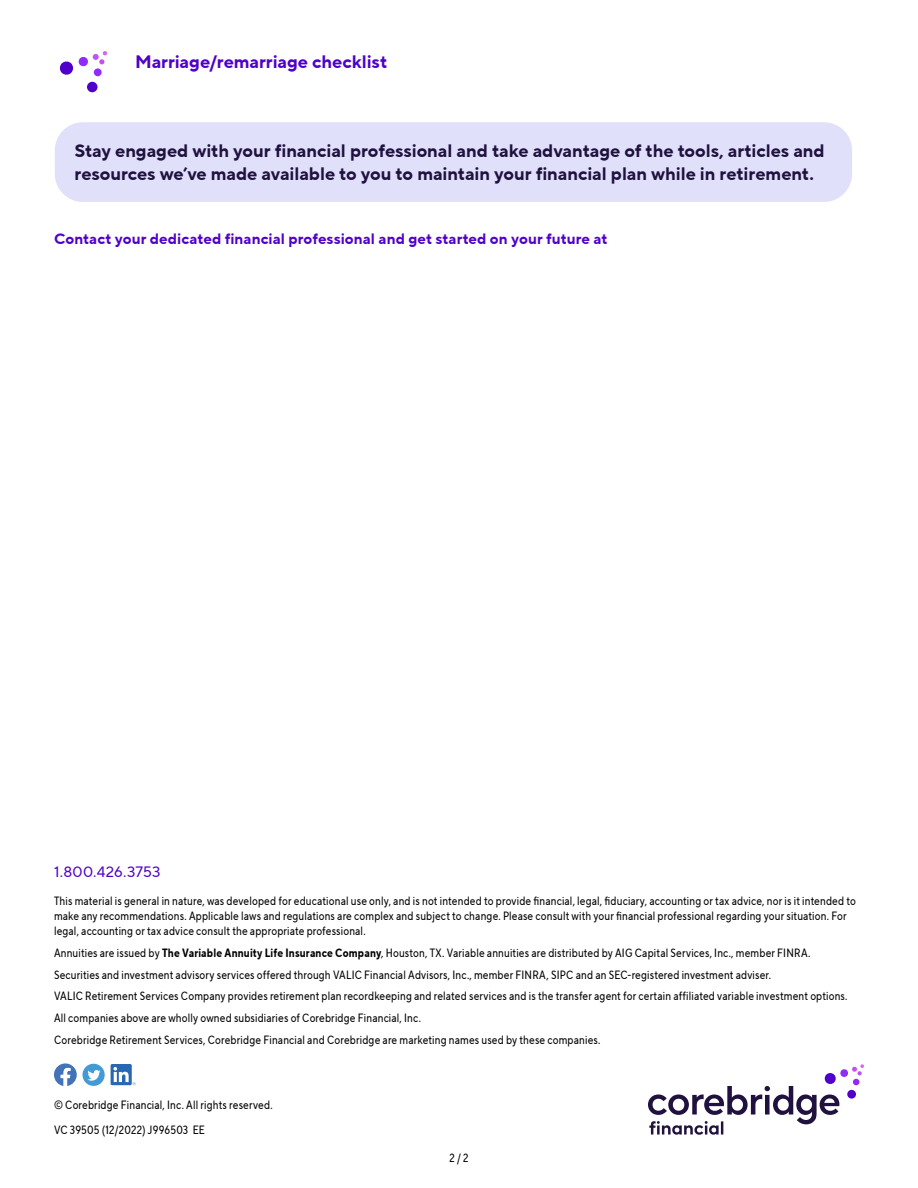
<style>
.page{position:relative;width:918px;height:1188px;background:#fff}
.page>*{position:absolute;margin:0;border:0;box-sizing:border-box;transform-origin:0 0}
.t1{font:700 18px/22.5px "TT Norms Pro";color:#20113e}
.t2{font:700 18px "TT Norms Pro";color:#4f00ca}
.t3{font:700 15px "TT Norms Pro";letter-spacing:.005em;color:#4f00ca}
.t4{font:15px "TT Norms Pro";letter-spacing:.015em;color:#4f00ca}
.t5{font:12px/21.8px "TT Norms Pro Cond";letter-spacing:.015em;color:#000}
.s1{font-weight:700}
</style>
<div class="page">
<svg style="left:59px;top:51px;width:48px;height:42px"></svg>
<div style="left:87px;top:82px;width:11px;height:10px;background:#4f00ca;border-radius:50%"></div>
<div style="left:55px;top:122px;width:797px;height:80px;background:#e0e0fb;border-radius:28px"></div>
<svg style="left:54px;top:1063px;width:23px;height:23px"></svg>
<svg style="left:83px;top:1064px;width:22px;height:22px"></svg>
<div style="left:111px;top:1064px;width:21px;height:21px;background:#2868b2;border-radius:2px"></div>
<svg style="left:113px;top:1067px;width:23px;height:18px"></svg>
<svg style="left:648px;top:1064px;width:216px;height:71px"></svg>
<div style="left:847px;top:1090px;width:9px;height:9px;background:#4f00ca;border-radius:50%"></div>
<h1 class="t2" style="left:135px;top:48px;width:254px">Marriage/remarriage checklist</h1>
<h1 class="t1" style="left:75px;top:140px;width:752px">Stay engaged with your financial professional and take advantage of the tools, articles and resources we’ve made available to you to maintain your financial plan while in retirement.</h1>
<p class="t3" style="left:54px;top:227px;width:555px">Contact your dedicated financial professional and get started on your future at</p>
<p class="t4" style="left:54px;top:861px;width:108px">1.800.426.3753</p>
<p class="t5" style="left:54px;top:893px;width:803px;line-height:15px">This material is general in nature, was developed for educational use only, and is not intended to provide financial, legal, fiduciary, accounting or tax advice, nor is it intended to make any recommendations. Applicable laws and regulations are complex and subject to change. Please consult with your financial professional regarding your situation. For legal, accounting or tax advice consult the appropriate professional.</p>
<p class="t5" style="left:54px;top:942px;width:795px">Annuities are issued by <span class="s1">The Variable Annuity Life Insurance Company</span>, Houston, TX. Variable annuities are distributed by AIG Capital Services, Inc., member FINRA.<br>Securities and investment advisory services offered through VALIC Financial Advisors, Inc., member FINRA, SIPC and an SEC-registered investment adviser.<br>VALIC Retirement Services Company provides retirement plan recordkeeping and related services and is the transfer agent for certain affiliated variable investment options.<br>All companies above are wholly owned subsidiaries of Corebridge Financial, Inc.<br>Corebridge Retirement Services, Corebridge Financial and Corebridge are marketing names used by these companies.</p>
<p class="t5" style="left:54px;top:1092px;width:220px;line-height:24.9px">© Corebridge Financial, Inc. All rights reserved.<br>VC 39505 (12/2022) J996503 EE</p>
<p class="t5" style="left:450px;top:1147px;width:20px">2 / 2</p>
</div>
